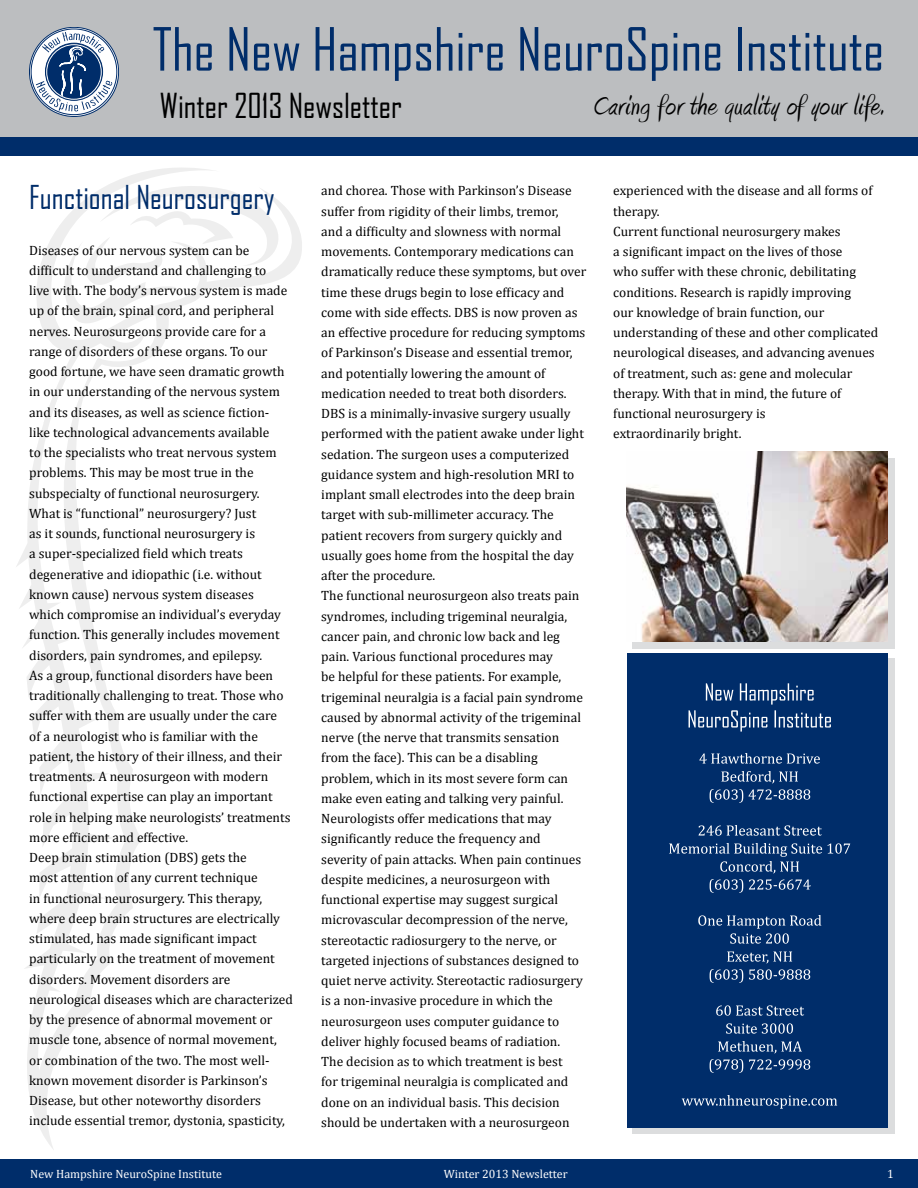
<style>
.page{position:relative;width:918px;height:1188px;background:#fff}
.page>*{position:absolute;margin:0;border:0;box-sizing:border-box;transform-origin:0 0}
.t1{font:57px "Agency FB";color:#002d6a}
.t2{font:33px "Amienne";letter-spacing:.02em;color:#000}
.t3{font:33px "Agency FB";color:#000}
.t4{font:31.5px "Agency FB";color:#002d6a}
.t5{font:13.5px/20.2px "Cambria";color:#000}
.t6{font:12px "Cambria";color:#fff}
</style>
<div class="page">
<svg style="left:36px;top:168px;width:266px;height:194px"></svg>
<svg style="left:60px;top:174px;width:222px;height:162px"></svg>
<svg style="left:16px;top:351px;width:126px;height:798px"></svg>
<div style="left:0;top:0;width:918px;height:144px;background:#bcbec0"></div>
<svg style="left:29px;top:27px;width:90px;height:89px"></svg>
<svg style="left:36px;top:32px;width:76px;height:79px;background:#8499b5"></svg>
<div style="left:0;top:137px;width:918px;height:19px;background:#002d6a"></div>
<div style="left:0;top:1160px;width:918px;height:28px;background:#002d6a"></div>
<div style="left:632px;top:659px;width:263px;height:475px;background:#dcddde"></div>
<div style="left:632px;top:458px;width:263px;height:190px;background:#dcddde"></div>
<div style="left:627px;top:653px;width:261px;height:475px;background:#002d6a"></div>
<img style="left:627px;top:451px;width:261px;height:190px">
<svg style="left:682px;top:1095px;width:155px;height:14px"></svg>
<svg style="left:710px;top:1041px;width:100px;height:32px"></svg>
<svg style="left:726px;top:1023px;width:67px;height:11px"></svg>
<svg style="left:716px;top:1005px;width:88px;height:11px"></svg>
<svg style="left:710px;top:952px;width:100px;height:31px"></svg>
<svg style="left:698px;top:915px;width:123px;height:29px"></svg>
<svg style="left:669px;top:843px;width:181px;height:50px"></svg>
<svg style="left:699px;top:825px;width:123px;height:11px"></svg>
<svg style="left:710px;top:771px;width:100px;height:32px"></svg>
<svg style="left:699px;top:753px;width:121px;height:11px"></svg>
<svg style="left:689px;top:683px;width:142px;height:49px"></svg>
<h1 class="t1" style="left:152px;top:15px;width:733px">The New Hampshire NeuroSpine Institute</h1>
<h2 class="t3" style="left:160px;top:85px;width:244px">Winter 2013 Newsletter</h2>
<h2 class="t2" style="left:593px;top:91px;width:294px">Caring for the quality of your life.</h2>
<h3 class="t4" style="left:29px;top:178px;width:247px">Functional Neurosurgery</h3>
<p class="t5" style="left:29px;top:240px;width:265px">Diseases of our nervous system can be difficult to understand and challenging to<br>live with. The body’s nervous system is made up of the brain, spinal cord, and peripheral nerves. Neurosurgeons provide care for a range of disorders of these organs. To our good fortune, we have seen dramatic growth in our understanding of the nervous system and its diseases, as well as science fiction&shy;like technological advancements available<br>to the specialists who treat nervous system problems. This may be most true in the subspecialty of functional neurosurgery.<br>What is “functional” neurosurgery? Just<br>as it sounds, functional neurosurgery is<br>a super-specialized field which treats degenerative and idiopathic (i.e. without known cause) nervous system diseases<br>which compromise an individual’s everyday function. This generally includes movement disorders, pain syndromes, and epilepsy.<br>As a group, functional disorders have been traditionally challenging to treat. Those who suffer with them are usually under the care<br>of a neurologist who is familiar with the patient, the history of their illness, and their treatments. A neurosurgeon with modern functional expertise can play an important role in helping make neurologists’ treatments more efficient and effective.<br>Deep brain stimulation (DBS) gets the<br>most attention of any current technique<br>in functional neurosurgery. This therapy, where deep brain structures are electrically stimulated, has made significant impact particularly on the treatment of movement disorders. Movement disorders are neurological diseases which are characterized by the presence of abnormal movement or muscle tone, absence of normal movement,<br>or combination of the two. The most well&shy;known movement disorder is Parkinson’s Disease, but other noteworthy disorders include essential tremor, dystonia, spasticity,</p>
<p class="t5" style="left:321px;top:181px;width:267px">and chorea. Those with Parkinson’s Disease suffer from rigidity of their limbs, tremor,<br>and a difficulty and slowness with normal movements. Contemporary medications can dramatically reduce these symptoms, but over time these drugs begin to lose efficacy and come with side effects. DBS is now proven as an effective procedure for reducing symptoms of Parkinson’s Disease and essential tremor, and potentially lowering the amount of medication needed to treat both disorders.<br>DBS is a minimally-invasive surgery usually performed with the patient awake under light sedation. The surgeon uses a computerized guidance system and high-resolution MRI to implant small electrodes into the deep brain target with sub-millimeter accuracy. The patient recovers from surgery quickly and usually goes home from the hospital the day after the procedure.<br>The functional neurosurgeon also treats pain syndromes, including trigeminal neuralgia, cancer pain, and chronic low back and leg pain. Various functional procedures may<br>be helpful for these patients. For example, trigeminal neuralgia is a facial pain syndrome caused by abnormal activity of the trigeminal nerve (the nerve that transmits sensation from the face). This can be a disabling problem, which in its most severe form can make even eating and talking very painful.<br>Neurologists offer medications that may significantly reduce the frequency and severity of pain attacks. When pain continues despite medicines, a neurosurgeon with functional expertise may suggest surgical microvascular decompression of the nerve, stereotactic radiosurgery to the nerve, or targeted injections of substances designed to quiet nerve activity. Stereotactic radiosurgery is a non-invasive procedure in which the neurosurgeon uses computer guidance to deliver highly focused beams of radiation.<br>The decision as to which treatment is best<br>for trigeminal neuralgia is complicated and done on an individual basis. This decision should be undertaken with a neurosurgeon</p>
<p class="t5" style="left:613px;top:181px;width:267px">experienced with the disease and all forms of therapy.<br>Current functional neurosurgery makes<br>a significant impact on the lives of those<br>who suffer with these chronic, debilitating conditions. Research is rapidly improving<br>our knowledge of brain function, our understanding of these and other complicated neurological diseases, and advancing avenues of treatment, such as: gene and molecular therapy. With that in mind, the future of functional neurosurgery is<br>extraordinarily bright.</p>
<p class="t6" style="left:30px;top:1167px;width:193px">New Hampshire NeuroSpine Institute</p>
<p class="t6" style="left:444px;top:1167px;width:126px">Winter 2013 Newsletter</p>
<p class="t6" style="left:887px;top:1167px;width:8px">1</p>
</div>
